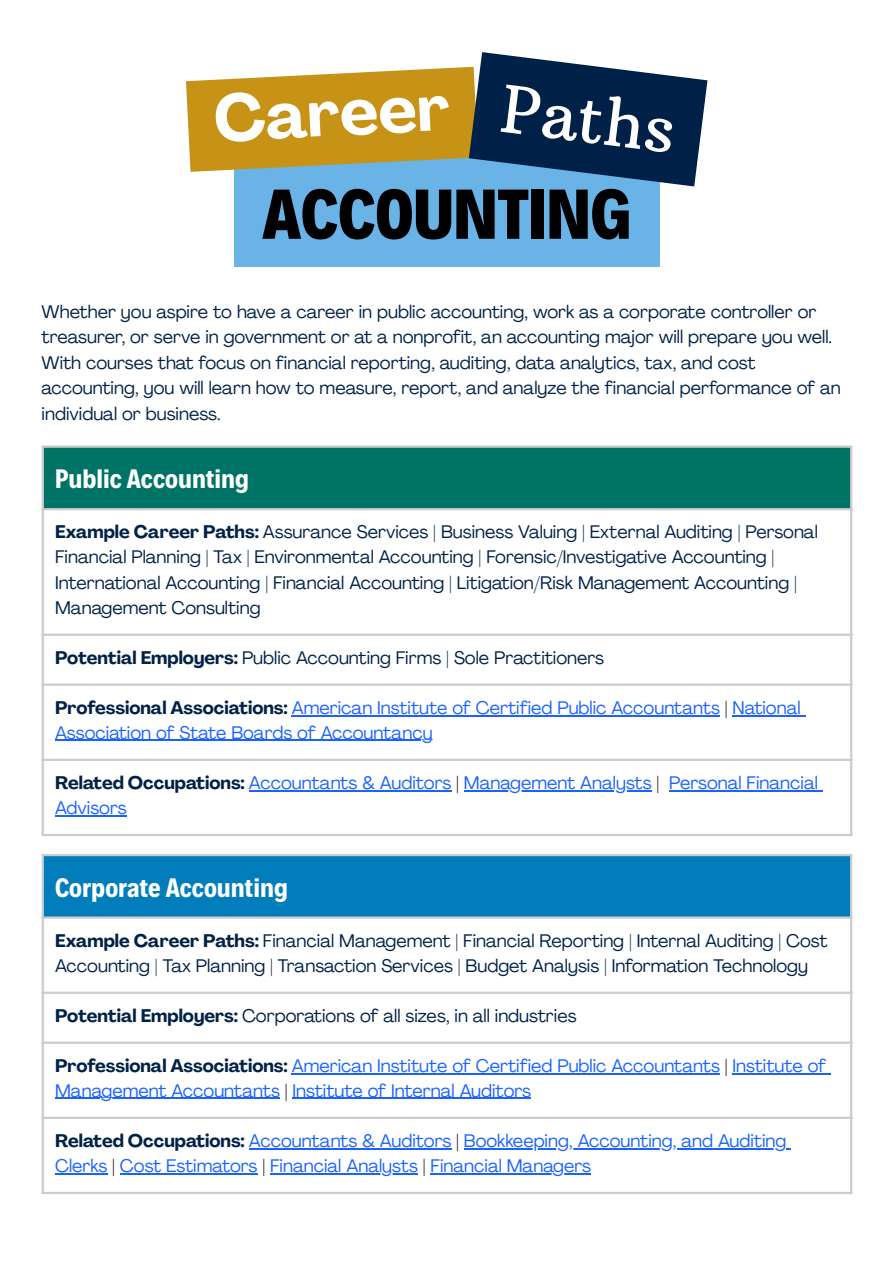
<style>
.page{position:relative;width:894px;height:1263px;background:#fff}
.page>*{position:absolute;margin:0;border:0;box-sizing:border-box;transform-origin:0 0}
.t1{font:800 71.25px "Decalotype";color:#000}
.t2{font:700 64.8px "Agrandir";color:#fff}
.t3{font:64.8px "Arbutus Slab";color:#fff}
.t4{font:700 27px "Decalotype";color:#fff}
.t5{font:18px/25.3px "Agrandir";color:#002147}
.t6{font:18px/24.8px "Agrandir";color:#1a62ff}
.s1{font-weight:700}
.s2{font-weight:700;color:#002147}
.s3{color:#000}
</style>
<div class="page">
<div style="left:234px;top:153px;width:425px;height:114px;background:#69b3e7"></div>
<svg style="left:186px;top:52px;width:521px;height:134px"></svg>
<div style="left:42px;top:446px;width:809px;height:63px;background:#007367"></div>
<hr style="left:292px;top:715px;width:427px;height:1px;background:#1a62ff">
<hr style="left:732px;top:715px;width:68px;height:1px;background:#1a62ff">
<hr style="left:55px;top:740px;width:377px;height:1px;background:#1a62ff">
<hr style="left:249px;top:790px;width:202px;height:1px;background:#1a62ff">
<hr style="left:464px;top:790px;width:187px;height:1px;background:#1a62ff">
<hr style="left:669px;top:790px;width:148px;height:1px;background:#1a62ff">
<hr style="left:55px;top:815px;width:72px;height:1px;background:#1a62ff">
<hr style="left:42px;top:448px;width:2px;height:386px;background:#ccc">
<hr style="left:849px;top:448px;width:3px;height:386px;background:#ccc">
<hr style="left:42px;top:446px;width:810px;height:2px;background:#ccc">
<hr style="left:42px;top:508px;width:810px;height:2px;background:#ccc">
<hr style="left:42px;top:634px;width:810px;height:2px;background:#ccc">
<hr style="left:42px;top:683px;width:810px;height:3px;background:#ccc">
<hr style="left:42px;top:759px;width:810px;height:2px;background:#ccc">
<hr style="left:42px;top:834px;width:810px;height:2px;background:#ccc">
<div style="left:42px;top:855px;width:809px;height:63px;background:#007dba"></div>
<hr style="left:292px;top:1073px;width:427px;height:1px;background:#1a62ff">
<hr style="left:732px;top:1073px;width:94px;height:1px;background:#1a62ff">
<hr style="left:55px;top:1098px;width:225px;height:1px;background:#1a62ff">
<hr style="left:292px;top:1098px;width:239px;height:1px;background:#1a62ff">
<hr style="left:249px;top:1148px;width:202px;height:1px;background:#1a62ff">
<hr style="left:464px;top:1148px;width:322px;height:1px;background:#1a62ff">
<hr style="left:55px;top:1173px;width:52px;height:1px;background:#1a62ff">
<hr style="left:120px;top:1173px;width:137px;height:1px;background:#1a62ff">
<hr style="left:270px;top:1173px;width:148px;height:1px;background:#1a62ff">
<hr style="left:430px;top:1173px;width:160px;height:1px;background:#1a62ff">
<hr style="left:42px;top:856px;width:2px;height:336px;background:#ccc">
<hr style="left:849px;top:856px;width:3px;height:336px;background:#ccc">
<hr style="left:42px;top:854px;width:810px;height:2px;background:#ccc">
<hr style="left:42px;top:916px;width:810px;height:3px;background:#ccc">
<hr style="left:42px;top:992px;width:810px;height:2px;background:#ccc">
<hr style="left:42px;top:1041px;width:810px;height:3px;background:#ccc">
<hr style="left:42px;top:1117px;width:810px;height:2px;background:#ccc">
<hr style="left:42px;top:1192px;width:810px;height:2px;background:#ccc">
<p class="t2" style="left:212px;top:93px;width:237px;rotate:-3deg">Career</p>
<p class="t3" style="left:506px;top:68px;width:176px;rotate:7deg">Paths</p>
<p class="t1" style="left:262px;top:167px;width:370px">ACCOUNTING</p>
<p class="t5" style="left:42px;top:301px;width:800px">Whether you aspire to have a career in public accounting, work as a corporate controller or treasurer, or serve in government or at a nonprofit, an accounting major will prepare you well.<br>With courses that focus on financial reporting, auditing, data analytics, tax, and cost accounting, you will learn how to measure, report, and analyze the financial performance of an individual or business.</p>
<p class="t4" style="left:55px;top:461px;width:195px">Public Accounting</p>
<h1 class="t5" style="left:55px;top:521px;width:764px"><span class="s1">Example Career Paths:</span> Assurance Services | Business Valuing | External Auditing | Personal Financial Planning | Tax | Environmental Accounting | Forensic/Investigative Accounting | International Accounting | Financial Accounting | Litigation/Risk Management Accounting | Management Consulting</h1>
<h1 class="t5" style="left:55px;top:647px;width:550px"><span class="s1">Potential Employers:</span> Public Accounting Firms | Sole Practitioners</h1>
<h1 class="t6" style="left:55px;top:697px;width:746px"><span class="s2">Professional Associations:</span> American Institute of Certified Public Accountants <span class="s3">|</span> National<br>Association of State Boards of Accountancy</h1>
<h1 class="t6" style="left:55px;top:772px;width:764px"><span class="s2">Related Occupations:</span> Accountants &amp; Auditors <span class="s3">|</span> Management Analysts <span class="s3">|</span> Personal Financial<br>Advisors</h1>
<p class="t4" style="left:55px;top:869px;width:234px">Corporate Accounting</p>
<h1 class="t5" style="left:55px;top:930px;width:773px;line-height:24.8px"><span class="s1">Example Career Paths:</span> Financial Management | Financial Reporting | Internal Auditing | Cost<br>Accounting | Tax Planning | Transaction Services | Budget Analysis | Information Technology</h1>
<h1 class="t5" style="left:55px;top:1005px;width:522px"><span class="s1">Potential Employers:</span> Corporations of all sizes, in all industries</h1>
<h1 class="t6" style="left:55px;top:1055px;width:772px"><span class="s2">Professional Associations:</span> American Institute of Certified Public Accountants <span class="s3">|</span> Institute of<br>Management Accountants <span class="s3">|</span> Institute of Internal Auditors</h1>
<h1 class="t6" style="left:55px;top:1130px;width:732px"><span class="s2">Related Occupations:</span> Accountants &amp; Auditors <span class="s3">|</span> Bookkeeping, Accounting, and Auditing<br>Clerks <span class="s3">|</span> Cost Estimators <span class="s3">|</span> Financial Analysts <span class="s3">|</span> Financial Managers</h1>
</div>
